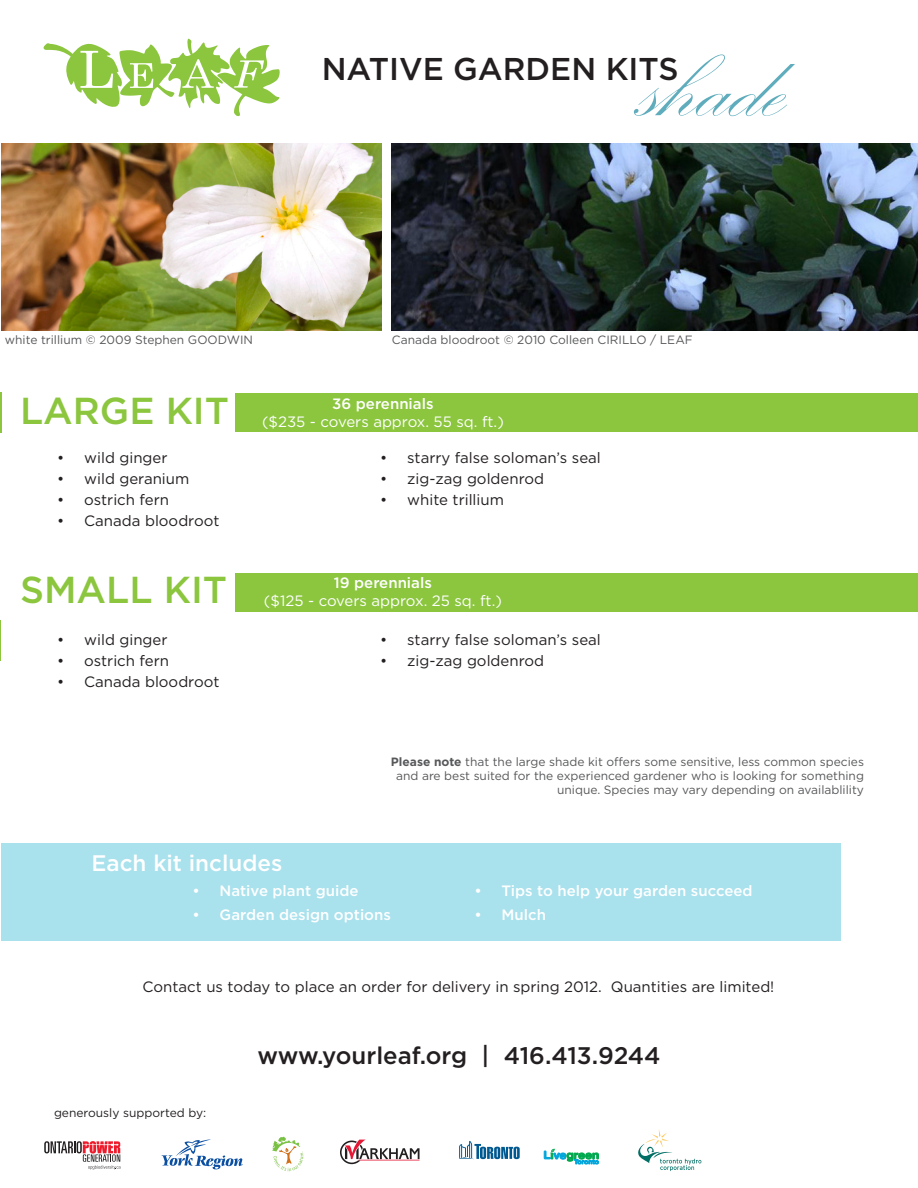
<style>
.page{position:relative;width:918px;height:1188px;background:#fff}
.page>*{position:absolute;margin:0;border:0;box-sizing:border-box;transform-origin:0 0}
.t1{font:112.5px "Kunstler Script";color:#5facbd}
.t2{font:500 37.5px "Gotham";color:#8bc63e}
.t3{font:500 31.5px "Gotham";color:#231f20}
.t4{font:500 24px "Gotham";color:#231f20}
.t5{font:500 22.5px "Gotham";color:#fff}
.t6{font:15px "Gotham";color:#231f20}
.t7{font:500 15px "Gotham";color:#fff}
.t8{font:15px "Gotham";color:#fff}
.t9{font:12px/14.4px "Gotham";color:#57585a;text-align:right}
.t10{font:12px "Gotham";color:#231f20}
.s1{font-weight:700}
</style>
<div class="page">
<svg style="left:44px;top:1141px;width:76px;height:29px"></svg>
<svg style="left:162px;top:1139px;width:81px;height:30px"></svg>
<svg style="left:272px;top:1137px;width:31px;height:34px"></svg>
<svg style="left:340px;top:1140px;width:80px;height:24px"></svg>
<svg style="left:459px;top:1141px;width:61px;height:18px"></svg>
<svg style="left:544px;top:1149px;width:55px;height:15px"></svg>
<svg style="left:638px;top:1129px;width:63px;height:42px"></svg>
<svg style="left:44px;top:39px;width:236px;height:77px"></svg>
<img style="left:1px;top:143px;width:380px;height:187px">
<img style="left:392px;top:143px;width:526px;height:187px">
<hr style="left:0;top:392px;width:1px;height:40px;background:#8bc63e">
<div style="left:235px;top:573px;width:683px;height:39px;background:#8bc63e"></div>
<div style="left:235px;top:394px;width:683px;height:38px;background:#8bc63e"></div>
<div style="left:1px;top:844px;width:840px;height:97px;background:#a9e1ed"></div>
<p class="t1" style="left:635px;top:22px;width:150px">shade</p>
<p class="t3" style="left:322px;top:48px;width:358px">NATIVE GARDEN KITS</p>
<p class="t9" style="left:5px;top:332px;width:250px">white trillium © 2009 Stephen GOODWIN</p>
<p class="t9" style="left:392px;top:332px;width:302px">Canada bloodroot © 2010 Colleen CIRILLO / LEAF</p>
<p class="t2" style="left:20px;top:386px;width:211px">LARGE KIT</p>
<p class="t6" style="left:57px;top:448px;width:112px">• wild ginger</p>
<p class="t6" style="left:57px;top:469px;width:134px">• wild geranium</p>
<p class="t6" style="left:57px;top:490px;width:113px">• ostrich fern</p>
<p class="t6" style="left:57px;top:511px;width:164px">• Canada bloodroot</p>
<p class="t2" style="left:20px;top:565px;width:209px">SMALL KIT</p>
<p class="t6" style="left:57px;top:630px;width:112px">• wild ginger</p>
<p class="t6" style="left:57px;top:651px;width:113px">• ostrich fern</p>
<p class="t6" style="left:57px;top:672px;width:164px">• Canada bloodroot</p>
<p class="t7" style="left:332px;top:393px;width:103px">36 perennials</p>
<p class="t8" style="left:262px;top:412px;width:243px">($235 - covers approx. 55 sq. ft.)</p>
<p class="t6" style="left:380px;top:448px;width:222px">• starry false soloman’s seal</p>
<p class="t6" style="left:380px;top:469px;width:165px">• zig-zag goldenrod</p>
<p class="t6" style="left:380px;top:490px;width:125px">• white trillium</p>
<p class="t7" style="left:334px;top:573px;width:99px">19 perennials</p>
<p class="t8" style="left:264px;top:592px;width:239px">($125 - covers approx. 25 sq. ft.)</p>
<p class="t6" style="left:380px;top:630px;width:222px">• starry false soloman’s seal</p>
<p class="t6" style="left:380px;top:651px;width:165px">• zig-zag goldenrod</p>
<p class="t9" style="left:391px;top:754px;width:475px"><span class="s1">Please note</span> that the large shade kit offers some sensitive, less common species and are best suited for the experienced gardener who is looking for something unique. Species may vary depending on availablility</p>
<p class="t5" style="left:92px;top:848px;width:192px">Each kit includes</p>
<p class="t7" style="left:193px;top:881px;width:167px">• Native plant guide</p>
<p class="t7" style="left:193px;top:905px;width:200px">• Garden design options</p>
<p class="t7" style="left:475px;top:881px;width:280px">• Tips to help your garden succeed</p>
<p class="t7" style="left:475px;top:905px;width:73px">• Mulch</p>
<p class="t6" style="left:143px;top:977px;width:633px">Contact us today to place an order for delivery in spring 2012. Quantities are limited!</p>
<p class="t10" style="left:54px;top:1105px;width:154px">generously supported by:</p>
<p class="t4" style="left:257px;top:1040px;width:405px">www.yourleaf.org | 416.413.9244</p>
</div>
